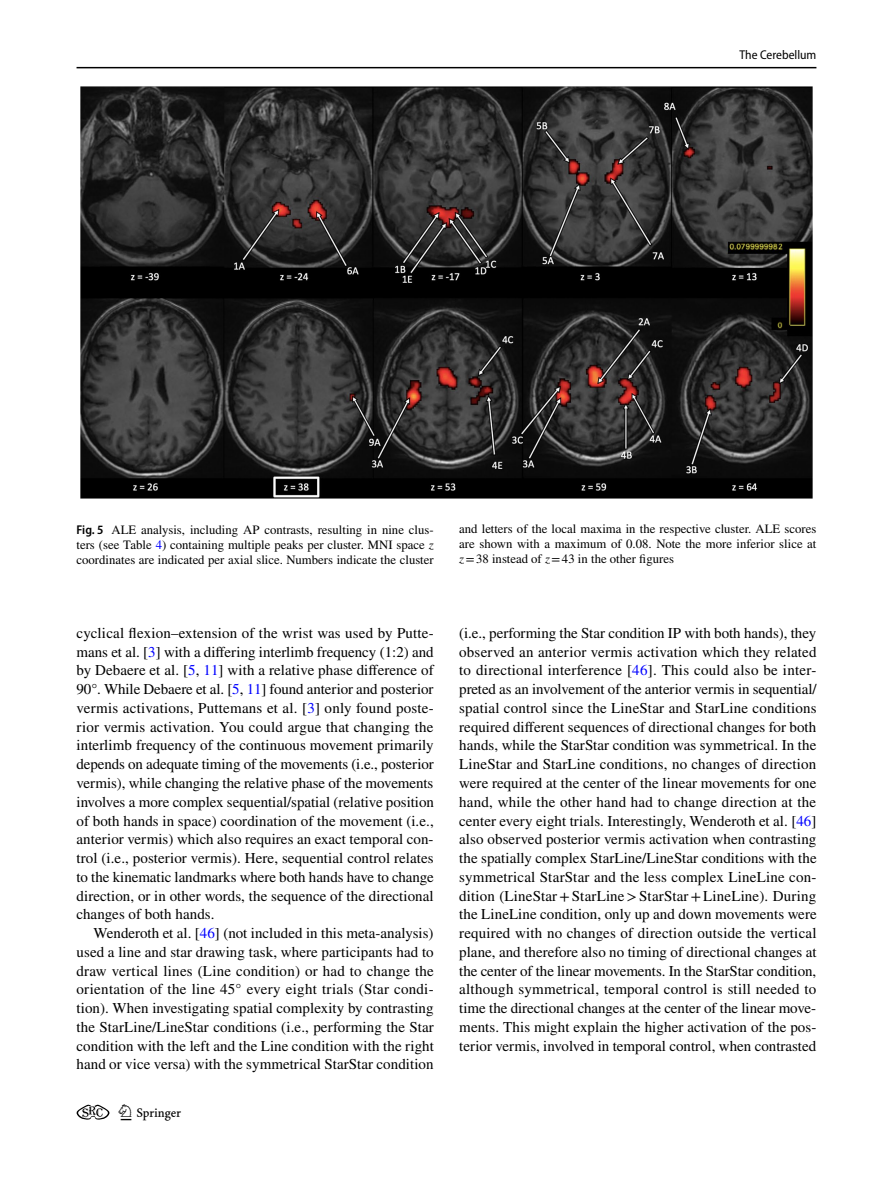
<style>
.page{position:relative;width:893px;height:1187px;background:#fff}
.page>*{position:absolute;margin:0;border:0;box-sizing:border-box;transform-origin:0 0}
.t1{font:22.5px "Springnew Regular 2";color:#000}
.t2{font:15px/18.8px "STIX";letter-spacing:.005em;color:#000;text-align:justify}
.t3{font:12.75px/15px "STIX";color:#000;text-align:justify}
.t4{font:semi-condensed 12.75px "Myriad Pro";color:#000}
.s1{font-family:"Myriad Pro";font-weight:600;font-stretch:semi-condensed}
.s2{color:#00f}
.s3{font-style:italic}
</style>
<div class="page">
<hr style="left:77px;top:67px;width:739px;height:1px;background:#000">
<svg style="left:77px;top:1104px;width:33px;height:15px"></svg>
<img style="left:81px;top:87px;width:731px;height:411px">
<p class="t4" style="left:740px;top:48px;width:78px">The Cerebellum</p>
<p class="t3" style="left:77px;top:522px;width:359px"><span class="s1">Fig. 5</span> ALE analysis, including AP contrasts, resulting in nine clus&shy;ters (see Table <span class="s2">4</span>) containing multiple peaks per cluster. MNI space <span class="s3">z </span>coordinates are indicated per axial slice. Numbers indicate the cluster</p>
<p class="t3" style="left:459px;top:522px;width:359px">and letters of the local maxima in the respective cluster. ALE scores are shown with a maximum of 0.08. Note the more inferior slice at <span class="s3">z</span>=38 instead of <span class="s3">z</span>=43 in the other figures</p>
<p class="t2" style="left:77px;top:624px;width:359px">cyclical flexion–extension of the wrist was used by Putte&shy;mans et al. [<span class="s2">3</span>] with a differing interlimb frequency (1:2) and by Debaere et al. [<span class="s2">5</span>, <span class="s2">11</span>] with a relative phase difference of 90°. While Debaere et al. [<span class="s2">5</span>, <span class="s2">11</span>] found anterior and posterior vermis activations, Puttemans et al. [<span class="s2">3</span>] only found poste&shy;rior vermis activation. You could argue that changing the interlimb frequency of the continuous movement primarily depends on adequate timing of the movements (i.e., posterior vermis), while changing the relative phase of the movements involves a more complex sequential/spatial (relative position of both hands in space) coordination of the movement (i.e., anterior vermis) which also requires an exact temporal con&shy;trol (i.e., posterior vermis). Here, sequential control relates to the kinematic landmarks where both hands have to change direction, or in other words, the sequence of the directional changes of both hands.</p>
<p class="t2" style="left:77px;top:924px;width:359px;text-indent:17px">Wenderoth et al. [<span class="s2">46</span>] (not included in this meta-analysis) used a line and star drawing task, where participants had to draw vertical lines (Line condition) or had to change the orientation of the line 45° every eight trials (Star condi&shy;tion). When investigating spatial complexity by contrasting the StarLine/LineStar conditions (i.e., performing the Star condition with the left and the Line condition with the right hand or vice versa) with the symmetrical StarStar condition</p>
<h1 class="t1" style="left:121px;top:1104px;width:62px">1 3</h1>
<p class="t2" style="left:459px;top:624px;width:359px">(i.e., performing the Star condition IP with both hands), they observed an anterior vermis activation which they related to directional interference [<span class="s2">46</span>]. This could also be inter&shy;preted as an involvement of the anterior vermis in sequential/ spatial control since the LineStar and StarLine conditions required different sequences of directional changes for both hands, while the StarStar condition was symmetrical. In the LineStar and StarLine conditions, no changes of direction were required at the center of the linear movements for one hand, while the other hand had to change direction at the center every eight trials. Interestingly, Wenderoth et al. [<span class="s2">46</span>] also observed posterior vermis activation when contrasting the spatially complex StarLine/LineStar conditions with the symmetrical StarStar and the less complex LineLine con&shy;dition (LineStar+StarLine&gt;StarStar+LineLine). During the LineLine condition, only up and down movements were required with no changes of direction outside the vertical plane, and therefore also no timing of directional changes at the center of the linear movements. In the StarStar condition, although symmetrical, temporal control is still needed to time the directional changes at the center of the linear move&shy;ments. This might explain the higher activation of the pos&shy;terior vermis, involved in temporal control, when contrasted</p>
</div>
